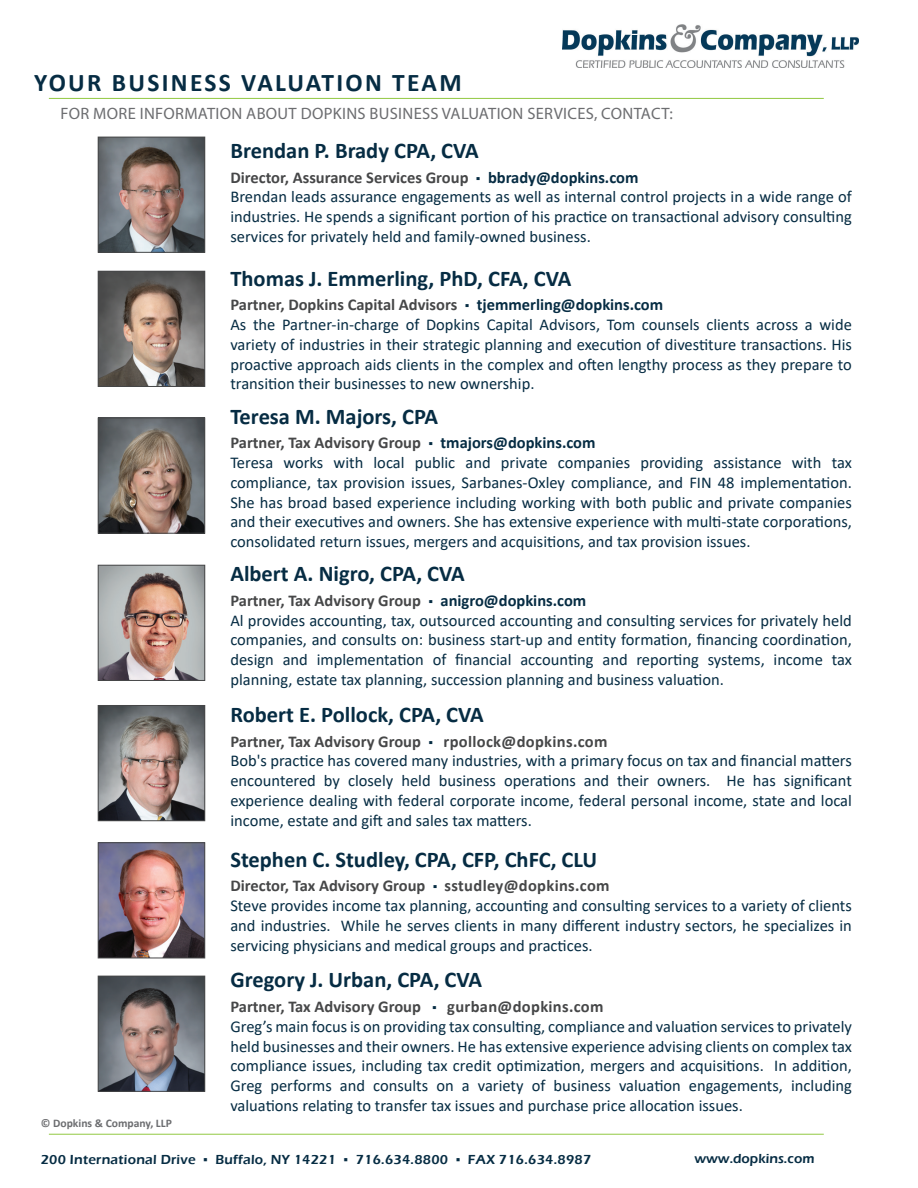
<style>
.page{position:relative;width:918px;height:1188px;background:#fff}
.page>*{position:absolute;margin:0;border:0;box-sizing:border-box;transform-origin:0 0}
.t1{font:700 25.5px "Calibri";letter-spacing:.09em;color:#062c43}
.t2{font:700 22.5px "Calibri";color:#062c43}
.t3{font:16.5px/19.8px "Calibri";color:#062c43}
.t4{font:16.5px "Myriad Pro";letter-spacing:.02em;color:#6c6d70}
.t5{font:600 13.5px "Eras ITC";letter-spacing:.02em;color:#062c43}
.t6{font:600 13.5px "Eras ITC";color:#062c43}
.t7{font:700 11.7px "Calibri";color:#6c6d70}
.s1{font-weight:700;color:#464748}
.s2{font-weight:700;font-size:13.5px}
.s3{font-weight:700}
.s4{font-family:"Calibri";font-weight:400}
</style>
<div class="page">
<img style="left:563px;top:25px;width:296px;height:42px">
<img style="left:100px;top:420px;width:103px;height:112px">
<div style="left:98px;top:418px;width:107px;height:116px;border:1px solid #464748"></div>
<hr style="left:49px;top:98px;width:775px;height:1px;background:#91c841">
<img style="left:100px;top:567px;width:103px;height:112px">
<div style="left:98px;top:565px;width:107px;height:116px;border:1px solid #464748"></div>
<hr style="left:49px;top:1134px;width:775px;height:1px;background:#91c841">
<img style="left:100px;top:707px;width:103px;height:112px">
<div style="left:98px;top:705px;width:107px;height:116px;border:1px solid #464748"></div>
<img style="left:100px;top:844px;width:103px;height:112px">
<div style="left:98px;top:842px;width:107px;height:116px;border:1px solid #464748"></div>
<img style="left:100px;top:978px;width:103px;height:112px">
<div style="left:98px;top:976px;width:107px;height:116px;border:1px solid #464748"></div>
<img style="left:100px;top:139px;width:103px;height:112px">
<div style="left:98px;top:137px;width:107px;height:116px;border:1px solid #464748"></div>
<img style="left:100px;top:273px;width:103px;height:112px">
<div style="left:98px;top:271px;width:107px;height:116px;border:1px solid #464748"></div>
<h1 class="t1" style="left:34px;top:64px;width:429px">YOUR BUSINESS VALUATION TEAM</h1>
<p class="t4" style="left:61px;top:104px;width:614px">FOR MORE INFORMATION ABOUT DOPKINS BUSINESS VALUATION SERVICES, CONTACT:</p>
<h2 class="t2" style="left:230px;top:135px;width:250px">Brendan P. Brady CPA, CVA</h2>
<p class="t3" style="left:230px;top:167px;width:623px"><span class="s1">Director, Assurance Services Group</span> <span class="s2">▪</span> <span class="s3">bbrady@dopkins.com<br></span>Brendan leads assurance engagements as well as internal control projects in a wide range of industries. He spends a significant portion of his practice on transactional advisory consulting services for privately held and family-owned business.</p>
<h2 class="t2" style="left:230px;top:262px;width:343px">Thomas J. Emmerling, PhD, CFA, CVA</h2>
<p class="t3" style="left:230px;top:294px;width:623px"><span class="s1">Partner, Dopkins Capital Advisors</span> <span class="s2">▪</span> <span class="s3">tjemmerling@dopkins.com<br></span>As the Partner-in-charge of Dopkins Capital Advisors, Tom counsels clients across a wide variety of industries in their strategic planning and execution of divestiture transactions. His proactive approach aids clients in the complex and often lengthy process as they prepare to transition their businesses to new ownership.</p>
<h2 class="t2" style="left:230px;top:400px;width:209px">Teresa M. Majors, CPA</h2>
<p class="t3" style="left:230px;top:432px;width:623px"><span class="s1">Partner, Tax Advisory Group</span> <span class="s2">▪</span> <span class="s3">tmajors@dopkins.com<br></span>Teresa works with local public and private companies providing assistance with tax compliance, tax provision issues, Sarbanes-Oxley compliance, and FIN 48 implementation.<br>She has broad based experience including working with both public and private companies and their executives and owners. She has extensive experience with multi-state corporations, consolidated return issues, mergers and acquisitions, and tax provision issues.</p>
<h2 class="t2" style="left:230px;top:558px;width:236px">Albert A. Nigro, CPA, CVA</h2>
<p class="t3" style="left:230px;top:590px;width:623px"><span class="s1">Partner, Tax Advisory Group</span> <span class="s2">▪</span> <span class="s3">anigro@dopkins.com<br></span>Al provides accounting, tax, outsourced accounting and consulting services for privately held companies, and consults on: business start-up and entity formation, financing coordination, design and implementation of financial accounting and reporting systems, income tax planning, estate tax planning, succession planning and business valuation.</p>
<h2 class="t2" style="left:230px;top:699px;width:255px">Robert E. Pollock, CPA, CVA</h2>
<p class="t3" style="left:230px;top:731px;width:623px"><span class="s1">Partner, Tax Advisory Group</span> <span class="s2">▪</span> <span class="s1">rpollock@dopkins.com<br></span>Bob's practice has covered many industries, with a primary focus on tax and financial matters encountered by closely held business operations and their owners. He has significant experience dealing with federal corporate income, federal personal income, state and local income, estate and gift and sales tax matters.</p>
<h2 class="t2" style="left:230px;top:843px;width:368px">Stephen C. Studley, CPA, CFP, ChFC, CLU</h2>
<p class="t3" style="left:230px;top:875px;width:623px"><span class="s1">Director, Tax Advisory Group</span> <span class="s2">▪</span> <span class="s1">sstudley@dopkins.com<br></span>Steve provides income tax planning, accounting and consulting services to a variety of clients and industries. While he serves clients in many different industry sectors, he specializes in servicing physicians and medical groups and practices.</p>
<p class="t7" style="left:41px;top:1115px;width:133px">© Dopkins &amp; Company, LLP</p>
<h2 class="t2" style="left:230px;top:964px;width:253px">Gregory J. Urban, CPA, CVA</h2>
<p class="t3" style="left:230px;top:996px;width:623px"><span class="s1">Partner, Tax Advisory Group</span> <span class="s2">▪</span> <span class="s1">gurban@dopkins.com<br></span>Greg’s main focus is on providing tax consulting, compliance and valuation services to privately held businesses and their owners. He has extensive experience advising clients on complex tax compliance issues, including tax credit optimization, mergers and acquisitions. In addition, Greg performs and consults on a variety of business valuation engagements, including valuations relating to transfer tax issues and purchase price allocation issues.</p>
<p class="t5" style="left:41px;top:1152px;width:552px">200 International Drive <span class="s4">▪</span> Buffalo, NY 14221 <span class="s4">▪</span> 716.634.8800 <span class="s4">▪</span> FAX 716.634.8987</p>
<p class="t6" style="left:694px;top:1150px;width:121px">www.dopkins.com</p>
</div>
